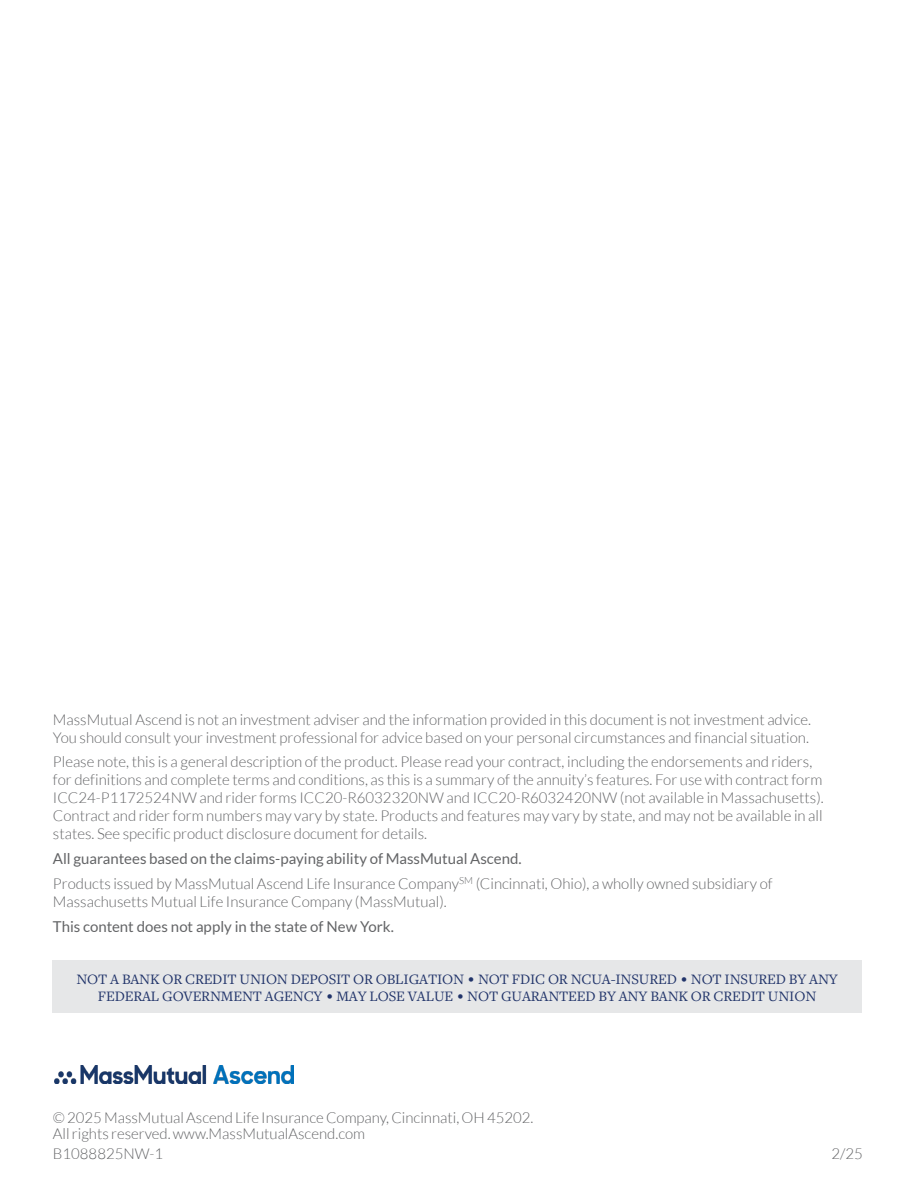
<style>
.page{position:relative;width:918px;height:1188px;background:#fff}
.page>*{position:absolute;margin:0;border:0;box-sizing:border-box;transform-origin:0 0}
.t1{font:300 15px/18px "Lato";color:#636466}
.t2{font:15px/16.5px "Freight Text Pro";letter-spacing:-.01em;color:#21346a;text-align:center}
.t3{font:15px "Lato";color:#636466}
.s1{font-weight:400}
.s2{font-family:"Lato";font-weight:300}
</style>
<div class="page">
<img style="left:54px;top:1066px;width:240px;height:18px">
<div style="left:52px;top:960px;width:810px;height:52px;background:#e6e7e8"></div>
<p class="t1" style="left:53px;top:710px;width:760px">MassMutual Ascend is not an investment adviser and the information provided in this document is not investment advice.<br>You should consult your investment professional for advice based on your personal circumstances and financial situation.</p>
<p class="t1" style="left:53px;top:753px;width:772px">Please note, this is a general description of the product. Please read your contract, including the endorsements and riders, for definitions and complete terms and conditions, as this is a summary of the annuity’s features. For use with contract form ICC24-P1172524NW and rider forms ICC20-R6032320NW and ICC20-R6032420NW (not available in Massachusetts).<br>Contract and rider form numbers may vary by state. Products and features may vary by state, and may not be available in all states. See specific product disclosure document for details.</p>
<p class="t1" style="left:53px;top:847px;width:721px;line-height:24.8px"><span class="s1">All guarantees based on the claims-paying ability of MassMutual Ascend.<br></span>Products issued by MassMutual Ascend Life Insurance Company<sup>SM</sup> (Cincinnati, Ohio), a wholly owned subsidiary of</p>
<p class="t1" style="left:53px;top:893px;width:395px">Massachusetts Mutual Life Insurance Company (MassMutual).</p>
<p class="t3" style="left:53px;top:918px;width:343px">This content does not apply in the state of New York.</p>
<p class="t2" style="left:76px;top:971px;width:763px">NOT A BANK OR CREDIT UNION DEPOSIT OR OBLIGATION <span class="s2">•</span> NOT FDIC OR NCUA-INSURED <span class="s2">•</span> NOT INSURED BY ANY<br>FEDERAL GOVERNMENT AGENCY <span class="s2">•</span> MAY LOSE VALUE <span class="s2">•</span> NOT GUARANTEED BY ANY BANK OR CREDIT UNION</p>
<p class="t1" style="left:53px;top:1110px;width:482px;line-height:15.8px">© 2025 MassMutual Ascend Life Insurance Company, Cincinnati, OH 45202.<br>All rights reserved. www.MassMutualAscend.com</p>
<p class="t1" style="left:53px;top:1144px;width:112px">B1088825NW-1</p>
<p class="t1" style="left:831px;top:1144px;width:33px">2/25</p>
</div>
